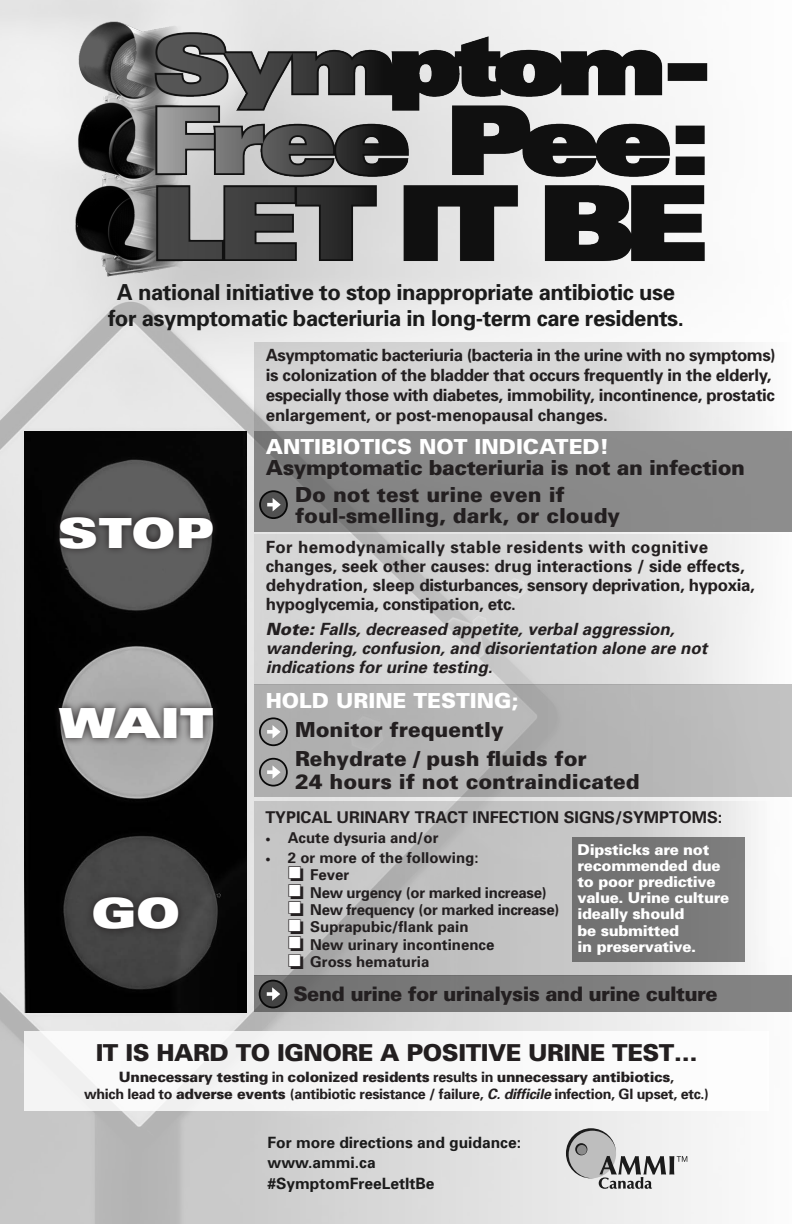
<style>
.page{position:relative;width:792px;height:1224px;background:#fff}
.page>*{position:absolute;margin:0;border:0;box-sizing:border-box;transform-origin:0 0}
.t1{font:900 expanded 41.5px "Univers";color:#fff}
.t2{font:900 23.4px "Univers";letter-spacing:-.02em;color:#231f20}
.t3{font:700 22.1px/26px "Univers";letter-spacing:-.02em;color:#1b1b1b;text-align:center}
.t4{font:900 20.8px/21px "Univers";color:#231f20}
.t5{font:900 20.8px/21px "Univers";letter-spacing:-.02em;color:#231f20}
.t6{font:900 20.8px "Univers";color:#fff}
.t7{font:900 20px "Univers";letter-spacing:-.03em;color:#231f20}
.t8{font:700 16.9px/20.2px "Univers";letter-spacing:-.02em;color:#231f20}
.t9{font:700 16.9px/19px "Univers";color:#231f20}
.t10{font:italic 700 16.9px/19px "Univers";color:#231f20}
.t11{font:700 16.2px "Univers";color:#231f20}
.t12{font:700 15.6px/20.8px "Univers";color:#1b1b1b}
.t13{font:700 15px "Univers";color:#231f20}
.t14{font:900 15px/16.2px "Univers";letter-spacing:-.02em;color:#fff}
.t15{font:700 15px "Univers";letter-spacing:-.02em;color:#231f20}
.t16{font:700 14.3px/17.1px "Univers";letter-spacing:-.02em;color:#231f20;text-align:center}
.s1{color:#fff}
.s2{font-weight:900}
.s3{font-style:italic}
</style>
<div class="page">
<img style="left:0;top:0;width:792px;height:1224px">
<img style="left:24px;top:432px;width:222px;height:581px">
<svg style="left:51px;top:509px;width:171px;height:428px;background:#403f40"></svg>
<div style="left:254px;top:431px;width:538px;height:100px;background:#898989"></div>
<div style="left:254px;top:342px;width:538px;height:89px;background:linear-gradient(to right,#cacaca,#efefef)"></div>
<svg style="left:254px;top:685px;width:538px;height:112px;background:#b4b4b4"></svg>
<svg style="left:254px;top:534px;width:538px;height:151px;background:#dcdcdc"></svg>
<div style="left:254px;top:975px;width:538px;height:36px;background:#7c7c7c"></div>
<img style="left:61px;top:8px;width:707px;height:297px">
<div style="left:24px;top:1031px;width:745px;height:79px;background:#fff"></div>
<svg style="left:566px;top:1128px;width:121px;height:61px"></svg>
<svg style="left:259px;top:490px;width:29px;height:29px"></svg>
<div style="left:261px;top:492px;width:25px;height:25px;background:#515151;border-radius:50%"></div>
<svg style="left:267px;top:498px;width:14px;height:13px"></svg>
<svg style="left:259px;top:758px;width:29px;height:29px"></svg>
<div style="left:261px;top:760px;width:25px;height:25px;background:#a4a4a4;border-radius:50%"></div>
<svg style="left:267px;top:765px;width:14px;height:14px"></svg>
<svg style="left:259px;top:717px;width:29px;height:29px"></svg>
<div style="left:261px;top:719px;width:25px;height:25px;background:#a4a4a4;border-radius:50%"></div>
<svg style="left:267px;top:725px;width:14px;height:14px"></svg>
<div style="left:259px;top:980px;width:28px;height:28px;background:#080808;border-radius:50%"></div>
<div style="left:260px;top:981px;width:26px;height:26px;background:#434343;border-radius:50%"></div>
<svg style="left:267px;top:987px;width:13px;height:14px"></svg>
<svg style="left:254px;top:801px;width:536px;height:175px;background:#c8c8c8"></svg>
<div style="left:289px;top:867px;width:12px;height:12px;background:#fff"></div>
<div style="left:289px;top:885px;width:12px;height:12px;background:#fff"></div>
<div style="left:289px;top:902px;width:12px;height:12px;background:#fff"></div>
<div style="left:289px;top:919px;width:12px;height:12px;background:#fff"></div>
<div style="left:289px;top:937px;width:12px;height:12px;background:#fff"></div>
<div style="left:289px;top:955px;width:12px;height:11px;background:#fff"></div>
<div style="left:572px;top:837px;width:172px;height:125px;background:#767676"></div>
<p class="t3" style="left:108px;top:279px;width:577px">A national initiative to stop inappropriate antibiotic use for asymptomatic bacteriuria in long-term care residents.</p>
<p class="t1" style="left:57px;top:508px;width:159px">STOP</p>
<p class="t1" style="left:58px;top:698px;width:157px">WAIT</p>
<p class="t1" style="left:92px;top:889px;width:90px">GO</p>
<p class="t8" style="left:266px;top:344px;width:512px">Asymptomatic bacteriuria (bacteria in the urine with no symptoms) is colonization of the bladder that occurs frequently in the elderly, especially those with diabetes, immobility, incontinence, prostatic enlargement, or post-menopausal changes.</p>
<p class="t5" style="left:266px;top:436px;width:481px"><span class="s1">ANTIBIOTICS NOT INDICATED!<br></span>Asymptomatic bacteriuria is not an infection</p>
<p class="t4" style="left:295px;top:484px;width:327px">Do not test urine even if foul-smelling, dark, or cloudy</p>
<p class="t9" style="left:266px;top:537px;width:491px">For hemodynamically stable residents with cognitive changes, seek other causes: drug interactions / side effects, dehydration, sleep disturbances, sensory deprivation, hypoxia, hypoglycemia, constipation, etc.</p>
<p class="t10" style="left:266px;top:619px;width:443px"><span class="s2">Note:</span> Falls, decreased appetite, verbal aggression, wandering, confusion, and disorientation alone are not indications for urine testing.</p>
<p class="t6" style="left:266px;top:687px;width:254px">HOLD URINE TESTING;</p>
<p class="t4" style="left:295px;top:718px;width:210px">Monitor frequently</p>
<p class="t4" style="left:295px;top:746px;width:346px;line-height:23.4px">Rehydrate / push fluids for<br>24 hours if not contraindicated</p>
<p class="t11" style="left:265px;top:806px;width:459px">TYPICAL URINARY TRACT INFECTION SIGNS/SYMPTOMS:</p>
<p class="t13" style="left:265px;top:828px;width:175px">• Acute dysuria and/or</p>
<p class="t13" style="left:265px;top:848px;width:215px">• 2 or more of the following:</p>
<p class="t13" style="left:288px;top:865px;width:63px">□ Fever</p>
<p class="t15" style="left:288px;top:883px;width:260px">□ New urgency (or marked increase)</p>
<p class="t15" style="left:288px;top:900px;width:273px">□ New frequency (or marked increase)</p>
<p class="t13" style="left:288px;top:918px;width:182px">□ Suprapubic/flank pain</p>
<p class="t13" style="left:288px;top:935px;width:208px">□ New urinary incontinence</p>
<p class="t13" style="left:288px;top:952px;width:143px">□ Gross hematuria</p>
<p class="t7" style="left:293px;top:981px;width:426px">Send urine for urinalysis and urine culture</p>
<p class="t14" style="left:578px;top:841px;width:153px">Dipsticks are not recommended due to poor predictive value. Urine culture ideally should<br>be submitted<br>in preservative.</p>
<p class="t2" style="left:96px;top:1038px;width:603px">IT IS HARD TO IGNORE A POSITIVE URINE TEST…</p>
<p class="t16" style="left:84px;top:1068px;width:626px"><span class="s2">Unnecessary testing</span> in <span class="s2">colonized residents</span> results in <span class="s2">unnecessary antibiotics</span>,<br>which lead to <span class="s2">adverse events</span> (antibiotic resistance / failure, <span class="s3">C. difficile</span> infection, GI upset, etc.)</p>
<p class="t12" style="left:268px;top:1131px;width:255px">For more directions and guidance: www.ammi.ca #SymptomFreeLetItBe</p>
</div>
